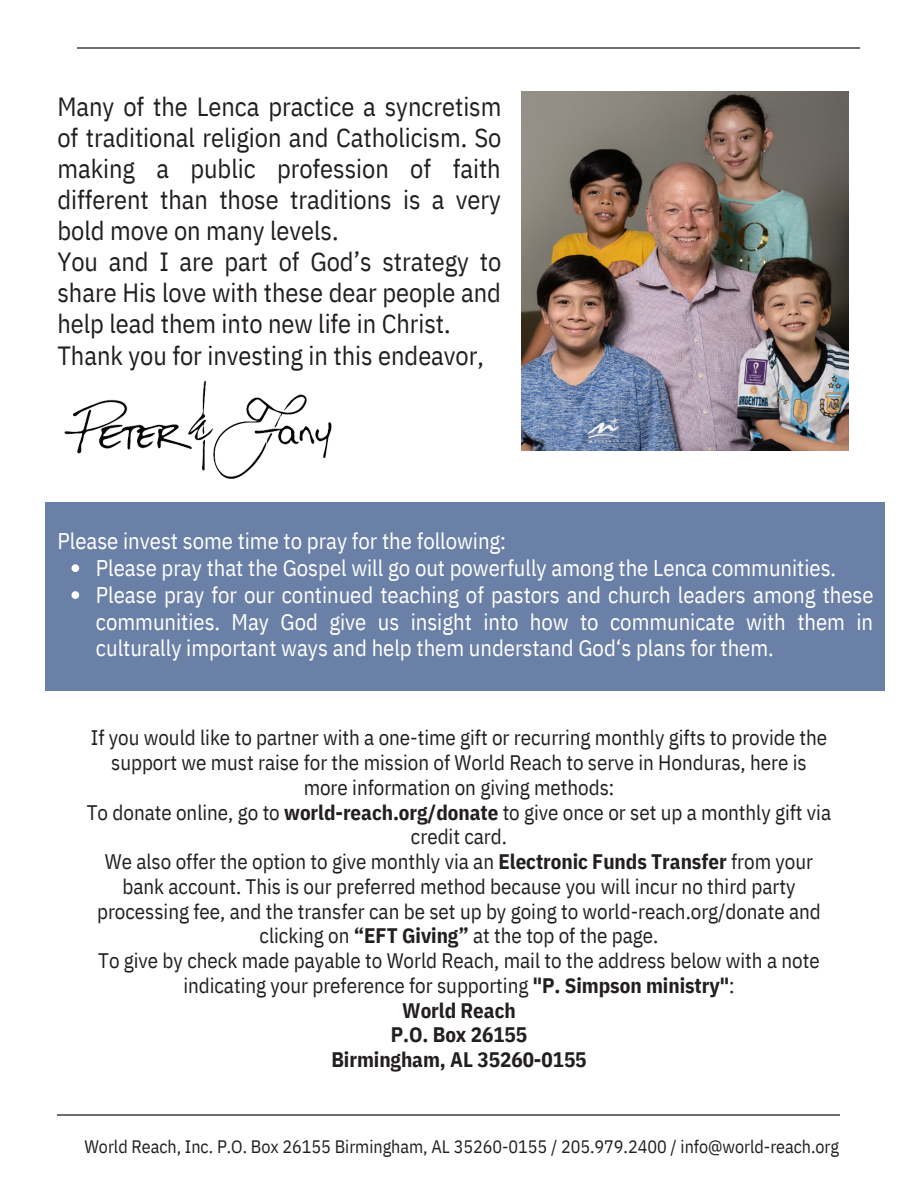
<style>
.page{position:relative;width:918px;height:1188px;background:#fff}
.page>*{position:absolute;margin:0;border:0;box-sizing:border-box;transform-origin:0 0}
.t1{font:26.25px/31px "IBM Plex Sans Cond";color:#231f20}
.t2{font:22.65px/26.8px "IBM Plex Sans Cond";color:#fff}
.t3{font:21px/24.8px "IBM Plex Sans Cond";color:#231f20;text-align:center}
.t4{font:18px "IBM Plex Sans Cond";color:#231f20}
.s1{font-weight:700}
</style>
<div class="page">
<hr style="left:57px;top:1114px;width:783px;height:2px;background:#6d6e70">
<img style="left:521px;top:92px;width:328px;height:359px">
<hr style="left:77px;top:47px;width:783px;height:1px;background:#6d6e70">
<div style="left:46px;top:502px;width:839px;height:189px;background:#6a80a7"></div>
<svg style="left:72px;top:564px;width:7px;height:8px"></svg>
<svg style="left:72px;top:591px;width:7px;height:8px"></svg>
<img style="left:64px;top:380px;width:268px;height:99px">
<p class="t1" style="left:57px;top:91px;width:446px">Many of the Lenca practice a syncretism of traditional religion and Catholicism. So making a public profession of faith different than those traditions is a very bold move on many levels.<br>You and I are part of God’s strategy to share His love with these dear people and help lead them into new life in Christ.<br>Thank you for investing in this endeavor,</p>
<p class="t2" style="left:57px;top:527px;width:450px">Please invest some time to pray for the following:</p>
<p class="t2" style="left:96px;top:554px;width:779px">Please pray that the Gospel will go out powerfully among the Lenca communities.<br>Please pray for our continued teaching of pastors and church leaders among these communities. May God give us insight into how to communicate with them in culturally important ways and help them understand God‘s plans for them.</p>
<p class="t3" style="left:87px;top:725px;width:746px">If you would like to partner with a one-time gift or recurring monthly gifts to provide the support we must raise for the mission of World Reach to serve in Honduras, here is more information on giving methods:<br>To donate online, go to <span class="s1">world-reach.org/donate</span> to give once or set up a monthly gift via credit card.<br>We also offer the option to give monthly via an <span class="s1">Electronic Funds Transfer</span> from your bank account. This is our preferred method because you will incur no third party processing fee, and the transfer can be set up by going to world-reach.org/donate and clicking on <span class="s1">“EFT Giving”</span> at the top of the page.<br>To give by check made payable to World Reach, mail to the address below with a note indicating your preference for supporting <span class="s1">"P. Simpson ministry"</span>:<br><span class="s1">World Reach<br>P.O. Box 26155<br>Birmingham, AL 35260-0155</span></p>
<p class="t4" style="left:84px;top:1135px;width:756px">World Reach, Inc. P.O. Box 26155 Birmingham, AL 35260-0155 / 205.979.2400 / info@world-reach.org</p>
</div>
